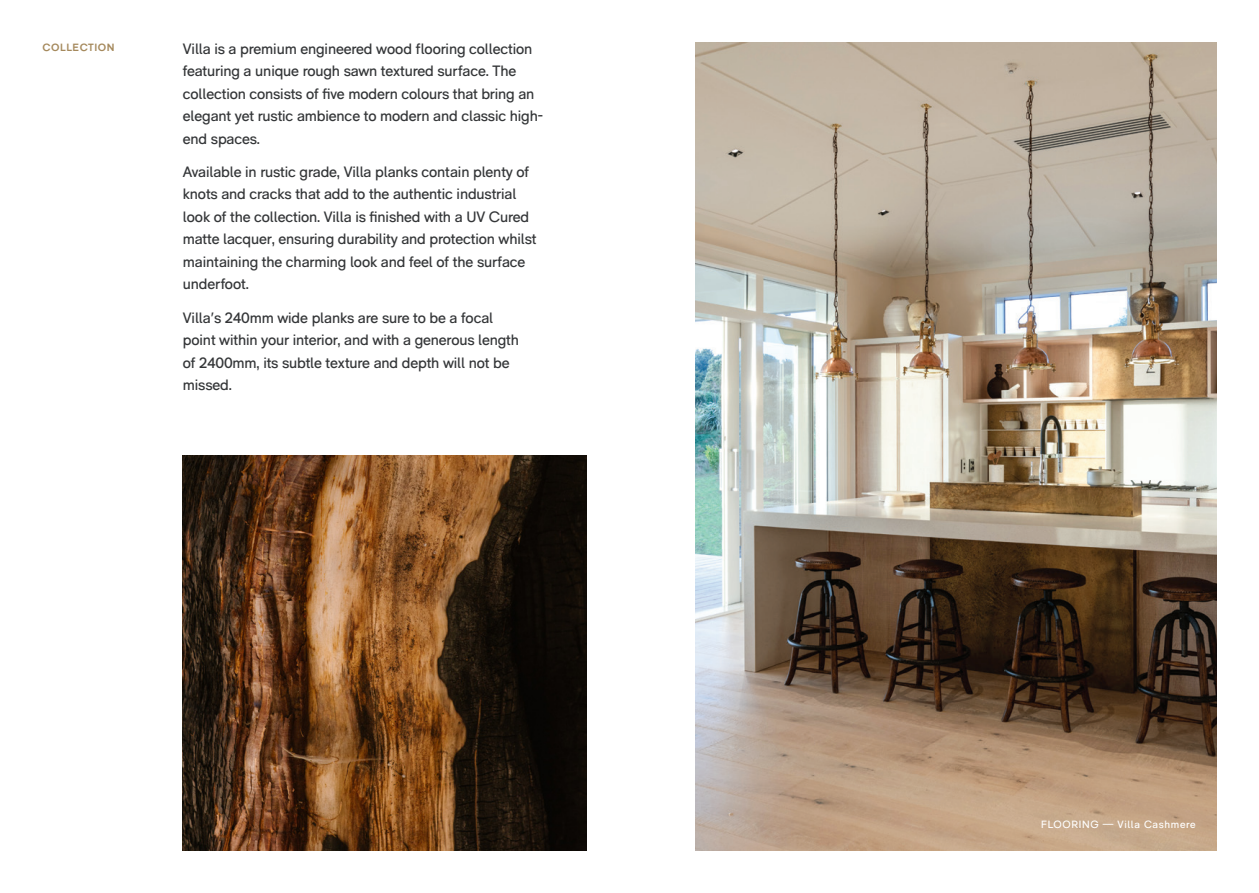
<style>
.page{position:relative;width:1259px;height:893px;background:#fff}
.page>*{position:absolute;margin:0;border:0;box-sizing:border-box;transform-origin:0 0}
.t1{font:15px/22.5px "RM Pro";letter-spacing:-.01em;color:#343638}
.t2{font:10.5px "RM Pro";letter-spacing:.06em;color:#fff}
.t3{font:700 10.5px "RM Pro";letter-spacing:.05em;color:#a5895c}
</style>
<div class="page">
<img style="left:695px;top:43px;width:521px;height:807px">
<img style="left:183px;top:455px;width:404px;height:395px">
<p class="t3" style="left:43px;top:41px;width:74px">COLLECTION</p>
<p class="t1" style="left:183px;top:38px;width:361px">Villa is a premium engineered wood flooring collection featuring a unique rough sawn textured surface. The collection consists of five modern colours that bring an elegant yet rustic ambience to modern and classic high&shy;end spaces.</p>
<p class="t1" style="left:183px;top:161px;width:355px">Available in rustic grade, Villa planks contain plenty of knots and cracks that add to the authentic industrial look of the collection. Villa is finished with a UV Cured matte lacquer, ensuring durability and protection whilst maintaining the charming look and feel of the surface underfoot.</p>
<p class="t1" style="left:183px;top:306px;width:337px">Villa’s 240mm wide planks are sure to be a focal point within your interior, and with a generous length of 2400mm, its subtle texture and depth will not be missed.</p>
<p class="t2" style="left:1041px;top:818px;width:156px">FLOORING — Villa Cashmere</p>
</div>
